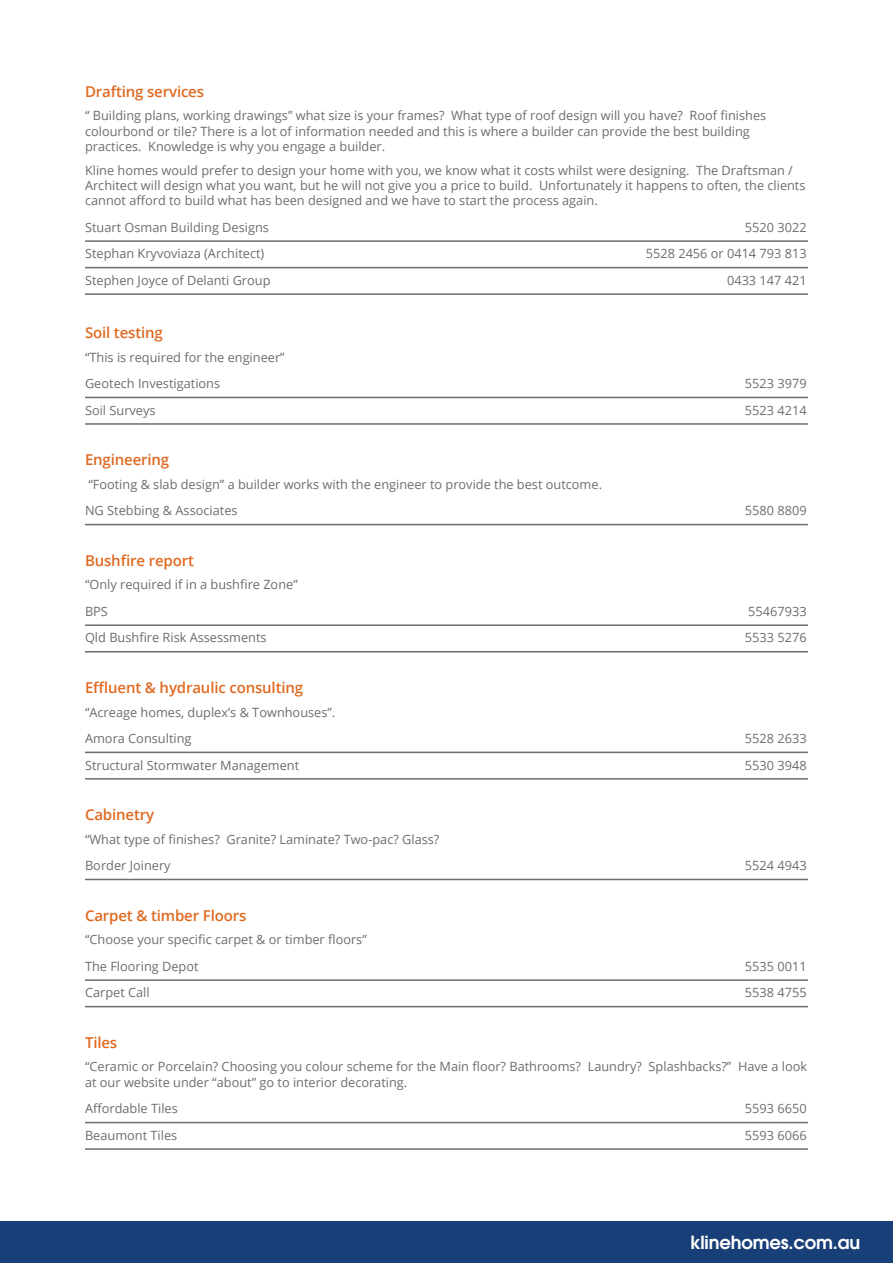
<style>
.page{position:relative;width:893px;height:1263px;background:#fff}
.page>*{position:absolute;margin:0;border:0;box-sizing:border-box;transform-origin:0 0}
.t1{font:600 18px "Avant Garde";letter-spacing:-.01em;color:#fff}
.t2{font:600 15px "Open Sans";letter-spacing:-.01em;color:#df6921}
.MAIN_BODY{font:12.75px/15.3px "Open Sans";color:#6c6d70}
</style>
<div class="page">
<div style="left:0;top:1221px;width:893px;height:42px;background:#193f78"></div>
<hr style="left:85px;top:240px;width:723px;height:2px;background:#6c6d70">
<hr style="left:85px;top:267px;width:723px;height:1px;background:#6c6d70">
<hr style="left:85px;top:293px;width:723px;height:2px;background:#6c6d70">
<hr style="left:85px;top:397px;width:723px;height:1px;background:#6c6d70">
<hr style="left:85px;top:423px;width:723px;height:2px;background:#6c6d70">
<hr style="left:85px;top:524px;width:723px;height:1px;background:#6c6d70">
<hr style="left:85px;top:624px;width:723px;height:2px;background:#6c6d70">
<hr style="left:85px;top:651px;width:723px;height:1px;background:#6c6d70">
<hr style="left:85px;top:752px;width:723px;height:1px;background:#6c6d70">
<hr style="left:85px;top:778px;width:723px;height:2px;background:#6c6d70">
<hr style="left:85px;top:879px;width:723px;height:1px;background:#6c6d70">
<hr style="left:85px;top:979px;width:723px;height:2px;background:#6c6d70">
<hr style="left:85px;top:1006px;width:723px;height:1px;background:#6c6d70">
<hr style="left:85px;top:1122px;width:723px;height:1px;background:#6c6d70">
<hr style="left:85px;top:1148px;width:723px;height:2px;background:#6c6d70">
<p class="t2" style="left:85px;top:81px;width:121px">Drafting services</p>
<p class="MAIN_BODY" style="left:85px;top:108px;width:683px">“ Building plans, working drawings” what size is your frames? What type of roof design will you have? Roof finishes colourbond or tile? There is a lot of information needed and this is where a builder can provide the best building practices. Knowledge is why you engage a builder.</p>
<p class="MAIN_BODY" style="left:85px;top:162px;width:722px">Kline homes would prefer to design your home with you, we know what it costs whilst were designing. The Draftsman /<br>Architect will design what you want, but he will not give you a price to build. Unfortunately it happens to often, the clients cannot afford to build what has been designed and we have to start the process again.</p>
<p class="MAIN_BODY" style="left:85px;top:219px;width:185px">Stuart Osman Building Designs</p>
<p class="MAIN_BODY" style="left:745px;top:219px;width:63px">5520 3022</p>
<p class="MAIN_BODY" style="left:85px;top:246px;width:181px">Stephan Kryvoviaza (Architect)</p>
<p class="MAIN_BODY" style="left:646px;top:246px;width:162px">5528 2456 or 0414 793 813</p>
<p class="MAIN_BODY" style="left:85px;top:272px;width:187px">Stephen Joyce of Delanti Group</p>
<p class="MAIN_BODY" style="left:727px;top:272px;width:81px">0433 147 421</p>
<p class="t2" style="left:85px;top:322px;width:79px">Soil testing</p>
<p class="MAIN_BODY" style="left:85px;top:349px;width:201px">“This is required for the engineer”</p>
<p class="MAIN_BODY" style="left:85px;top:376px;width:137px">Geotech Investigations</p>
<p class="MAIN_BODY" style="left:745px;top:376px;width:63px">5523 3979</p>
<p class="MAIN_BODY" style="left:85px;top:402px;width:72px">Soil Surveys</p>
<p class="MAIN_BODY" style="left:745px;top:402px;width:63px">5523 4214</p>
<p class="t2" style="left:85px;top:449px;width:86px">Engineering</p>
<p class="MAIN_BODY" style="left:88px;top:476px;width:515px">“Footing &amp; slab design” a builder works with the engineer to provide the best outcome.</p>
<p class="MAIN_BODY" style="left:85px;top:503px;width:154px">NG Stebbing &amp; Associates</p>
<p class="MAIN_BODY" style="left:745px;top:503px;width:63px">5580 8809</p>
<p class="t2" style="left:85px;top:550px;width:110px">Bushfire report</p>
<p class="MAIN_BODY" style="left:85px;top:577px;width:214px">“Only required if in a bushfire Zone”</p>
<p class="MAIN_BODY" style="left:85px;top:603px;width:24px">BPS</p>
<p class="MAIN_BODY" style="left:748px;top:603px;width:60px">55467933</p>
<p class="MAIN_BODY" style="left:85px;top:630px;width:183px">Qld Bushfire Risk Assessments</p>
<p class="MAIN_BODY" style="left:745px;top:630px;width:63px">5533 5276</p>
<p class="t2" style="left:85px;top:677px;width:220px">Effluent &amp; hydraulic consulting</p>
<p class="MAIN_BODY" style="left:85px;top:704px;width:252px">“Acreage homes, duplex’s &amp; Townhouses”.</p>
<p class="MAIN_BODY" style="left:85px;top:730px;width:108px">Amora Consulting</p>
<p class="MAIN_BODY" style="left:745px;top:730px;width:63px">5528 2633</p>
<p class="MAIN_BODY" style="left:85px;top:757px;width:216px">Structural Stormwater Management</p>
<p class="MAIN_BODY" style="left:745px;top:757px;width:63px">5530 3948</p>
<p class="t2" style="left:85px;top:804px;width:71px">Cabinetry</p>
<p class="MAIN_BODY" style="left:85px;top:831px;width:356px">“What type of finishes? Granite? Laminate? Two-pac? Glass?</p>
<p class="MAIN_BODY" style="left:85px;top:858px;width:87px">Border Joinery</p>
<p class="MAIN_BODY" style="left:745px;top:858px;width:63px">5524 4943</p>
<p class="t2" style="left:85px;top:905px;width:163px">Carpet &amp; timber Floors</p>
<p class="MAIN_BODY" style="left:85px;top:932px;width:283px">“Choose your specific carpet &amp; or timber floors”</p>
<p class="MAIN_BODY" style="left:85px;top:958px;width:115px">The Flooring Depot</p>
<p class="MAIN_BODY" style="left:745px;top:958px;width:63px">5535 0011</p>
<p class="MAIN_BODY" style="left:85px;top:985px;width:66px">Carpet Call</p>
<p class="MAIN_BODY" style="left:745px;top:985px;width:63px">5538 4755</p>
<p class="t2" style="left:85px;top:1032px;width:34px">Tiles</p>
<p class="MAIN_BODY" style="left:85px;top:1059px;width:723px">“Ceramic or Porcelain? Choosing you colour scheme for the Main floor? Bathrooms? Laundry? Splashbacks?” Have a look at our website under “about” go to interior decorating.</p>
<p class="MAIN_BODY" style="left:85px;top:1101px;width:94px">Affordable Tiles</p>
<p class="MAIN_BODY" style="left:745px;top:1101px;width:63px">5593 6650</p>
<p class="MAIN_BODY" style="left:85px;top:1127px;width:94px">Beaumont Tiles</p>
<p class="MAIN_BODY" style="left:745px;top:1127px;width:63px">5593 6066</p>
<p class="t1" style="left:690px;top:1230px;width:171px">klinehomes.com.au</p>
</div>
